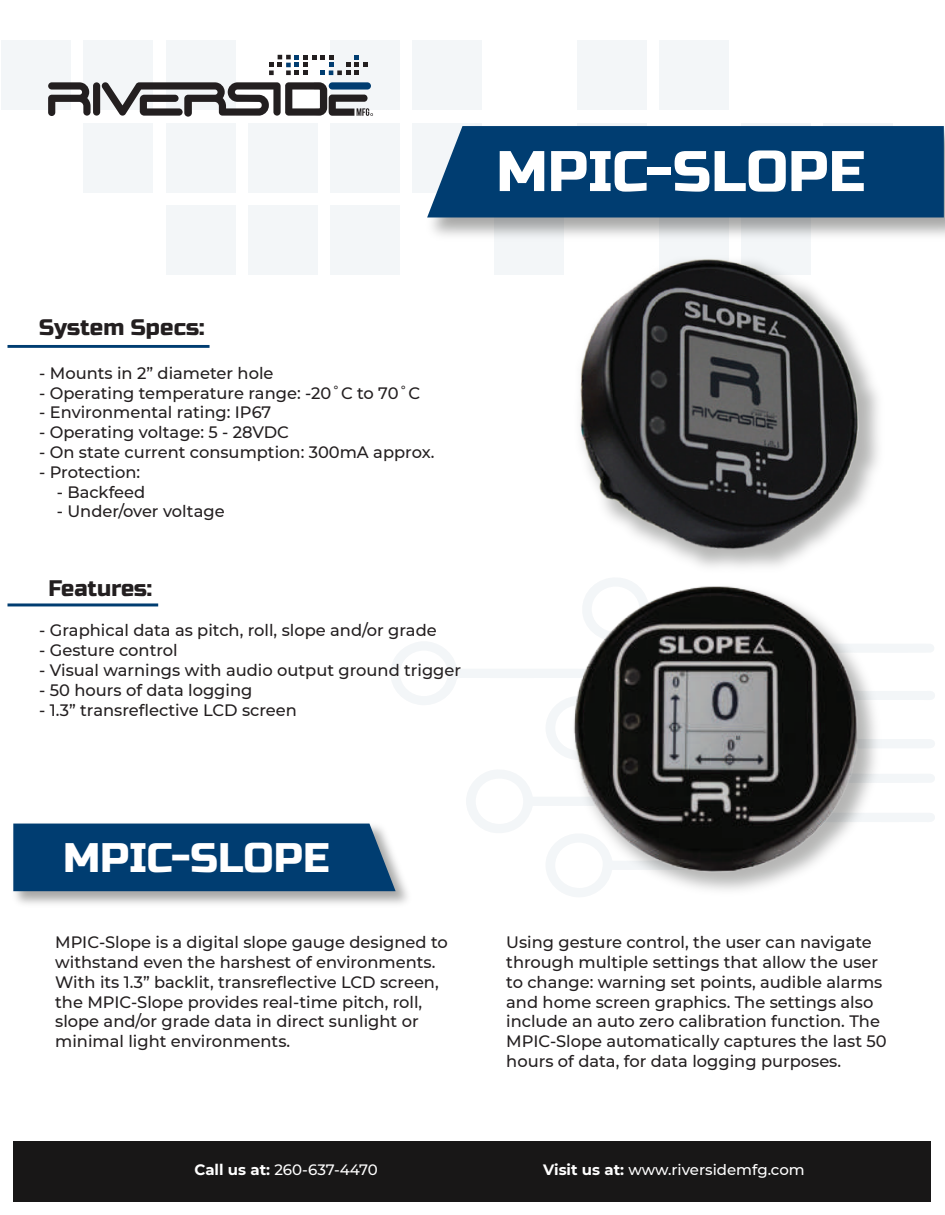
<style>
.page{position:relative;width:945px;height:1215px;background:#fff}
.page>*{position:absolute;margin:0;border:0;box-sizing:border-box;transform-origin:0 0}
.t1{font:57.15px "Russo One";color:#fff}
.t2{font:41.25px "Russo One";color:#fff}
.t3{font:22.5px "Russo One";color:#231f20}
.t4{font:500 16.5px/19.8px "Montserrat";color:#231f20}
.t5{font:500 15px "Montserrat";color:#fff}
.s1{font-weight:700}
</style>
<div class="page">
<div style="left:1px;top:41px;width:69px;height:69px;background:#f3f6f8"></div>
<div style="left:84px;top:41px;width:69px;height:69px;background:#f3f6f8"></div>
<div style="left:84px;top:123px;width:69px;height:69px;background:#f3f6f8"></div>
<div style="left:167px;top:41px;width:69px;height:69px;background:#f3f6f8"></div>
<div style="left:167px;top:123px;width:69px;height:69px;background:#f3f6f8"></div>
<div style="left:249px;top:123px;width:69px;height:69px;background:#f3f6f8"></div>
<div style="left:167px;top:206px;width:69px;height:69px;background:#f3f6f8"></div>
<div style="left:249px;top:206px;width:69px;height:69px;background:#f3f6f8"></div>
<div style="left:331px;top:41px;width:69px;height:69px;background:#f3f6f8"></div>
<div style="left:331px;top:123px;width:69px;height:69px;background:#f3f6f8"></div>
<div style="left:413px;top:41px;width:69px;height:69px;background:#f3f6f8"></div>
<div style="left:413px;top:123px;width:69px;height:69px;background:#f3f6f8"></div>
<div style="left:577px;top:41px;width:69px;height:69px;background:#f3f6f8"></div>
<div style="left:659px;top:41px;width:69px;height:69px;background:#f3f6f8"></div>
<div style="left:331px;top:206px;width:69px;height:69px;background:#f3f6f8"></div>
<div style="left:93px;top:82px;width:7px;height:34px;background:#231f20;border-radius:4px"></div>
<svg style="left:48px;top:82px;width:43px;height:34px"></svg>
<svg style="left:269px;top:55px;width:98px;height:20px"></svg>
<svg style="left:101px;top:82px;width:272px;height:35px"></svg>
<img style="left:420px;top:123px;width:525px;height:113px">
<div style="left:427px;top:126px;width:517px;height:91px;background:#003d71"></div>
<svg style="left:13px;top:603px;width:922px;height:294px"></svg>
<hr style="left:8px;top:603px;width:150px;height:3px;background:#003d71">
<hr style="left:8px;top:345px;width:202px;height:3px;background:#003d71">
<div style="left:14px;top:1141px;width:918px;height:61px;background:#181717"></div>
<img style="left:451px;top:235px;width:494px;height:9px">
<img style="left:494px;top:244px;width:385px;height:323px">
<img style="left:525px;top:603px;width:391px;height:294px">
<img style="left:534px;top:578px;width:354px;height:310px">
<h1 class="t1" style="left:496px;top:138px;width:370px">MPIC-SLOPE</h1>
<h3 class="t3" style="left:39px;top:314px;width:167px">System Specs:</h3>
<p class="t4" style="left:39px;top:362px;width:236px">- Mounts in 2” diameter hole</p>
<p class="t4" style="left:39px;top:382px;width:382px">- Operating temperature range: -20˚C to 70˚C</p>
<p class="t4" style="left:39px;top:402px;width:234px">- Environmental rating: IP67</p>
<p class="t4" style="left:39px;top:422px;width:251px">- Operating voltage: 5 - 28VDC</p>
<p class="t4" style="left:39px;top:442px;width:397px">- On state current consumption: 300mA approx.</p>
<p class="t4" style="left:39px;top:461px;width:103px">- Protection:</p>
<p class="t4" style="left:57px;top:481px;width:90px">- Backfeed</p>
<p class="t4" style="left:57px;top:501px;width:169px">- Under/over voltage</p>
<h3 class="t3" style="left:48px;top:575px;width:105px">Features:</h3>
<p class="t4" style="left:39px;top:620px;width:399px">- Graphical data as pitch, roll, slope and/or grade</p>
<p class="t4" style="left:39px;top:640px;width:140px">- Gesture control</p>
<p class="t4" style="left:39px;top:660px;width:423px">- Visual warnings with audio output ground trigger</p>
<p class="t4" style="left:39px;top:679px;width:215px">- 50 hours of data logging</p>
<p class="t4" style="left:39px;top:699px;width:259px">- 1.3” transreflective LCD screen</p>
<h2 class="t2" style="left:63px;top:834px;width:268px">MPIC-SLOPE</h2>
<p class="t4" style="left:55px;top:932px;width:394px">MPIC-Slope is a digital slope gauge designed to withstand even the harshest of environments.<br>With its 1.3” backlit, transreflective LCD screen, the MPIC-Slope provides real-time pitch, roll, slope and/or grade data in direct sunlight or minimal light environments.</p>
<p class="t4" style="left:506px;top:932px;width:382px">Using gesture control, the user can navigate through multiple settings that allow the user to change: warning set points, audible alarms and home screen graphics. The settings also include an auto zero calibration function. The MPIC-Slope automatically captures the last 50 hours of data, for data logging purposes.</p>
<p class="t5" style="left:194px;top:1160px;width:185px"><span class="s1">Call us at:</span> 260-637-4470</p>
<p class="t5" style="left:543px;top:1160px;width:263px"><span class="s1">Visit us at:</span> www.riversidemfg.com</p>
</div>
